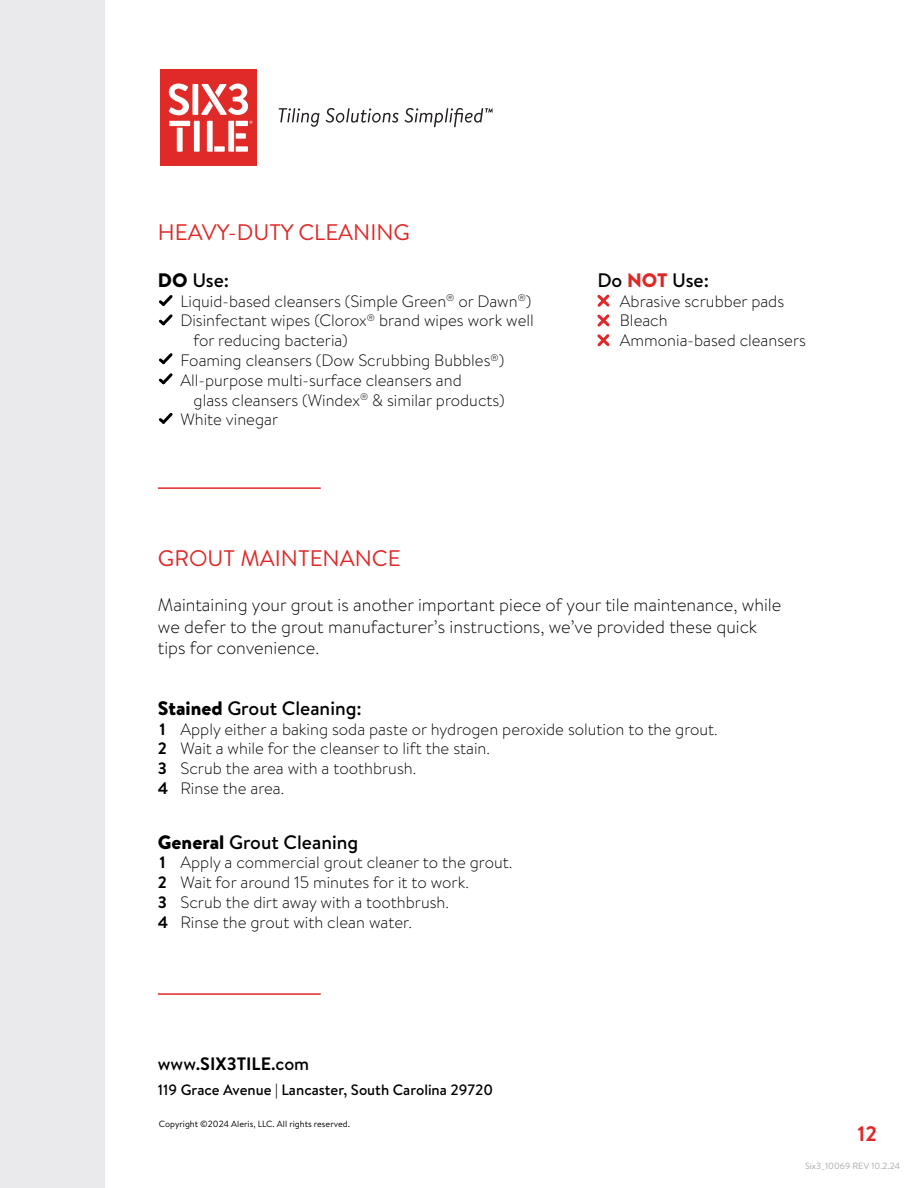
<style>
.page{position:relative;width:918px;height:1188px;background:#fff}
.page>*{position:absolute;margin:0;border:0;box-sizing:border-box;transform-origin:0 0}
.t1{font:22.5px "Brandon Text";color:#df2927}
.t2{font:700 21px "Brandon Text";color:#e12727}
.t3{font:500 19.5px "Brandon Text";color:#000}
.t4{font:300 18px/21.6px "Brandon Text";color:#000}
.t5{font:500 18px "Brandon Text";color:#000}
.t6{font:300 16.5px/19.8px "Brandon Text";color:#000}
.t7{font:500 15px "Brandon Text";color:#000}
.t8{font:9px "Brandon Text";color:#000}
.t9{font:9px "Brandon Text";color:#a7a9ac}
.s1{font-weight:900}
.s2{font-weight:900;color:#df2927}
.s3{font-weight:700}
</style>
<div class="page">
<div style="left:0;top:0;width:105px;height:1188px;background:#eaeaec"></div>
<svg style="left:597px;top:294px;width:13px;height:53px"></svg>
<div style="left:160px;top:69px;width:97px;height:97px;background:#e02a28"></div>
<svg style="left:169px;top:84px;width:20px;height:31px"></svg>
<div style="left:192px;top:84px;width:6px;height:31px;background:#fff"></div>
<div style="left:194px;top:121px;width:6px;height:31px;background:#fff"></div>
<svg style="left:169px;top:121px;width:21px;height:31px"></svg>
<svg style="left:201px;top:84px;width:47px;height:31px"></svg>
<svg style="left:207px;top:121px;width:45px;height:31px"></svg>
<svg style="left:279px;top:108px;width:214px;height:19px"></svg>
<svg style="left:159px;top:295px;width:14px;height:31px"></svg>
<svg style="left:159px;top:353px;width:14px;height:32px"></svg>
<svg style="left:159px;top:412px;width:14px;height:12px"></svg>
<hr style="left:158px;top:487px;width:163px;height:2px;background:#df2927">
<hr style="left:158px;top:993px;width:163px;height:2px;background:#df2927">
<h1 class="t1" style="left:158px;top:217px;width:254px">HEAVY-DUTY CLEANING</h1>
<p class="t3" style="left:158px;top:267px;width:73px"><span class="s1">DO</span> Use:</p>
<p class="t6" style="left:180px;top:291px;width:352px">Liquid-based cleansers (Simple Green<sup>®</sup> or Dawn<sup>®</sup>)</p>
<p class="t6" style="left:180px;top:310px;width:355px">Disinfectant wipes (Clorox<sup>®</sup> brand wipes work well</p>
<p class="t6" style="left:193px;top:330px;width:156px">for reducing bacteria)</p>
<p class="t6" style="left:180px;top:350px;width:325px">Foaming cleansers (Dow Scrubbing Bubbles<sup>®</sup>)</p>
<p class="t6" style="left:180px;top:370px;width:283px">All-purpose multi-surface cleansers and</p>
<p class="t6" style="left:194px;top:390px;width:312px">glass cleansers (Windex<sup>®</sup> &amp; similar products)</p>
<p class="t6" style="left:180px;top:409px;width:99px">White vinegar</p>
<h1 class="t1" style="left:158px;top:543px;width:244px">GROUT MAINTENANCE</h1>
<p class="t3" style="left:597px;top:267px;width:113px">Do <span class="s2">NOT</span> Use:</p>
<p class="t6" style="left:620px;top:291px;width:188px">Abrasive scrubber pads<br>Bleach<br>Ammonia-based cleansers</p>
<p class="t4" style="left:158px;top:593px;width:625px">Maintaining your grout is another important piece of your tile maintenance, while we defer to the grout manufacturer’s instructions, we’ve provided these quick tips for convenience.</p>
<p class="t3" style="left:158px;top:695px;width:205px"><span class="s1">Stained</span> Grout Cleaning:</p>
<p class="t6" style="left:158px;top:718px;width:561px"><span class="s3">1</span> Apply either a baking soda paste or hydrogen peroxide solution to the grout.<br><span class="s3">2</span> Wait a while for the cleanser to lift the stain.<br><span class="s3">3</span> Scrub the area with a toothbrush.<br><span class="s3">4</span> Rinse the area.</p>
<p class="t3" style="left:158px;top:829px;width:202px"><span class="s1">General</span> Grout Cleaning</p>
<p class="t6" style="left:158px;top:852px;width:356px"><span class="s3">1</span> Apply a commercial grout cleaner to the grout.<br><span class="s3">2</span> Wait for around 15 minutes for it to work.<br><span class="s3">3</span> Scrub the dirt away with a toothbrush.<br><span class="s3">4</span> Rinse the grout with clean water.</p>
<p class="t5" style="left:158px;top:1051px;width:153px">www.<span class="s3">SIX3TILE</span>.com</p>
<p class="t7" style="left:158px;top:1080px;width:337px">119 Grace Avenue | Lancaster, South Carolina 29720</p>
<p class="t8" style="left:159px;top:1118px;width:193px">Copyright ©2024 Aleris, LLC. All rights reserved.</p>
<p class="t2" style="left:858px;top:1119px;width:21px">12</p>
<p class="t9" style="left:805px;top:1160px;width:97px">Six3_10069 REV 10.2.24</p>
</div>
